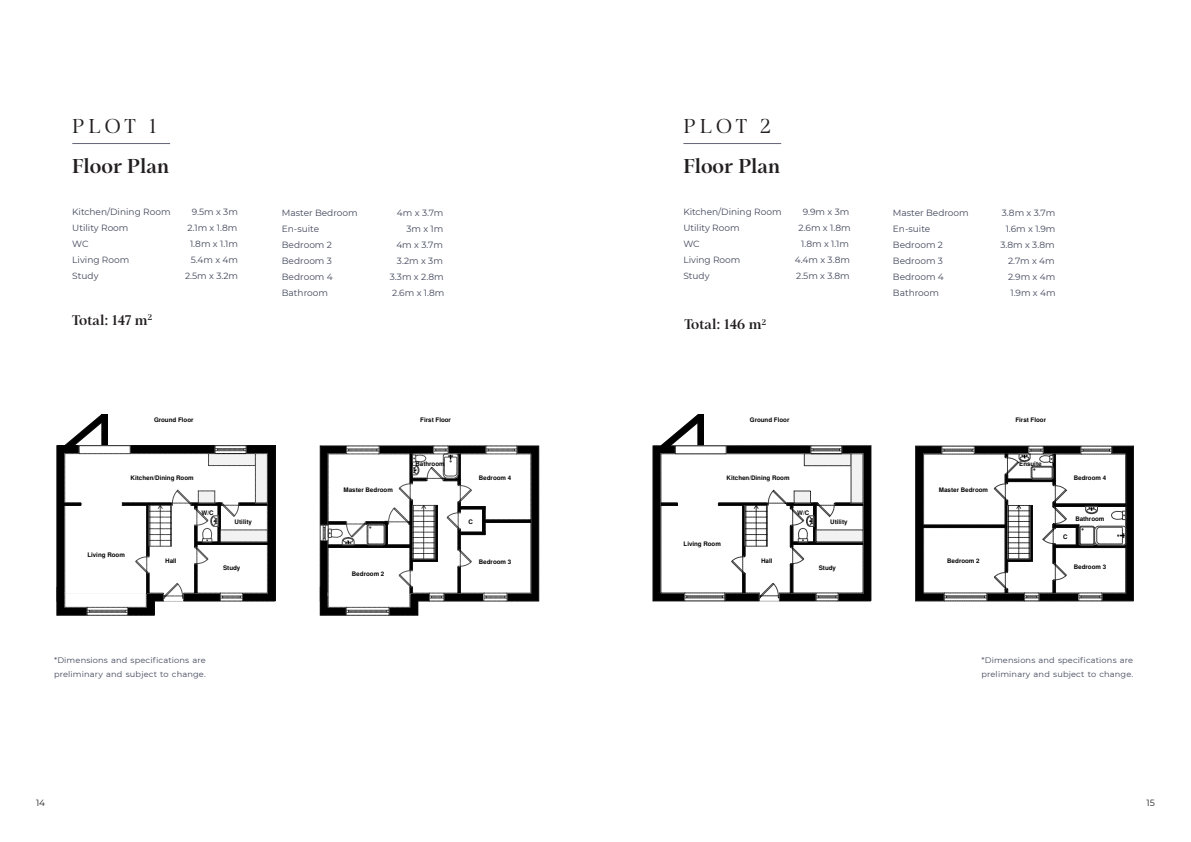
<style>
.page{position:relative;width:1191px;height:842px;background:#fff}
.page>*{position:absolute;margin:0;border:0;box-sizing:border-box;transform-origin:0 0}
.t1{font:600 20px "Mauren";color:#231f20}
.t2{font:20px "Mauren";letter-spacing:.2em;color:#231f20}
.t3{font:600 14px "Mauren";color:#231f20}
.t4{font:9px "Montserrat";color:#40465a}
.t5{font:9px "Montserrat";color:#231f20}
.t6{font:8px "Montserrat";letter-spacing:.015em;color:#40465a}
.t7{font:700 6.2px "Free Sans";color:#000}
</style>
<div class="page">
<svg style="left:56px;top:414px;width:484px;height:202px"></svg>
<svg style="left:652px;top:414px;width:482px;height:188px"></svg>
<hr style="left:72px;top:143px;width:98px;height:1px;background:#636577">
<hr style="left:683px;top:143px;width:98px;height:1px;background:#636577">
<p class="t2" style="left:72px;top:114px;width:86px">PLOT 1</p>
<p class="t1" style="left:72px;top:154px;width:98px">Floor Plan</p>
<p class="t4" style="left:72px;top:206px;width:100px">Kitchen/Dining Room</p>
<p class="t4" style="left:192px;top:206px;width:48px">9.5m x 3m</p>
<p class="t4" style="left:72px;top:222px;width:58px">Utility Room</p>
<p class="t4" style="left:187px;top:222px;width:51px">2.1m x 1.8m</p>
<p class="t4" style="left:72px;top:238px;width:18px">WC</p>
<p class="t4" style="left:190px;top:238px;width:49px">1.8m x 1.1m</p>
<p class="t4" style="left:72px;top:254px;width:59px">Living Room</p>
<p class="t4" style="left:191px;top:254px;width:49px">5.4m x 4m</p>
<p class="t4" style="left:72px;top:270px;width:28px">Study</p>
<p class="t4" style="left:185px;top:270px;width:55px">2.5m x 3.2m</p>
<p class="t4" style="left:282px;top:206px;width:77px">Master Bedroom</p>
<p class="t4" style="left:397px;top:206px;width:48px">4m x 3.7m</p>
<p class="t4" style="left:282px;top:222px;width:39px">En-suite</p>
<p class="t4" style="left:406px;top:222px;width:38px">3m x 1m</p>
<p class="t4" style="left:282px;top:238px;width:52px">Bedroom 2</p>
<p class="t4" style="left:396px;top:238px;width:48px">4m x 3.7m</p>
<p class="t4" style="left:282px;top:254px;width:52px">Bedroom 3</p>
<p class="t4" style="left:397px;top:254px;width:47px">3.2m x 3m</p>
<p class="t4" style="left:282px;top:270px;width:52px">Bedroom 4</p>
<p class="t4" style="left:390px;top:270px;width:55px">3.3m x 2.8m</p>
<p class="t4" style="left:282px;top:286px;width:48px">Bathroom</p>
<p class="t4" style="left:392px;top:286px;width:54px">2.6m x 1.8m</p>
<p class="t2" style="left:683px;top:114px;width:89px">PLOT 2</p>
<p class="t1" style="left:683px;top:154px;width:98px">Floor Plan</p>
<p class="t4" style="left:683px;top:206px;width:100px">Kitchen/Dining Room</p>
<p class="t4" style="left:803px;top:206px;width:48px">9.9m x 3m</p>
<p class="t4" style="left:683px;top:222px;width:58px">Utility Room</p>
<p class="t4" style="left:798px;top:222px;width:54px">2.6m x 1.8m</p>
<p class="t4" style="left:683px;top:238px;width:18px">WC</p>
<p class="t4" style="left:801px;top:238px;width:49px">1.8m x 1.1m</p>
<p class="t4" style="left:683px;top:254px;width:59px">Living Room</p>
<p class="t4" style="left:794px;top:254px;width:57px">4.4m x 3.8m</p>
<p class="t4" style="left:683px;top:270px;width:28px">Study</p>
<p class="t4" style="left:796px;top:270px;width:55px">2.5m x 3.8m</p>
<p class="t4" style="left:893px;top:206px;width:77px">Master Bedroom</p>
<p class="t4" style="left:1001px;top:206px;width:55px">3.8m x 3.7m</p>
<p class="t4" style="left:893px;top:222px;width:39px">En-suite</p>
<p class="t4" style="left:1005px;top:222px;width:51px">1.6m x 1.9m</p>
<p class="t4" style="left:893px;top:238px;width:52px">Bedroom 2</p>
<p class="t4" style="left:1000px;top:238px;width:56px">3.8m x 3.8m</p>
<p class="t4" style="left:893px;top:254px;width:52px">Bedroom 3</p>
<p class="t4" style="left:1008px;top:254px;width:48px">2.7m x 4m</p>
<p class="t4" style="left:893px;top:270px;width:52px">Bedroom 4</p>
<p class="t4" style="left:1008px;top:270px;width:49px">2.9m x 4m</p>
<p class="t4" style="left:893px;top:286px;width:48px">Bathroom</p>
<p class="t4" style="left:1010px;top:286px;width:47px">1.9m x 4m</p>
<p class="t3" style="left:72px;top:312px;width:81px">Total: 147 m<sup>2</sup></p>
<p class="t3" style="left:684px;top:316px;width:83px">Total: 146 m<sup>2</sup></p>
<p class="t7" style="left:154px;top:415px;width:41px">Ground Floor</p>
<p class="t7" style="left:420px;top:415px;width:32px">First Floor</p>
<p class="t7" style="left:750px;top:416px;width:41px">Ground Floor</p>
<p class="t7" style="left:1015px;top:416px;width:32px">First Floor</p>
<p class="t7" style="left:415px;top:459px;width:31px">Bathroom</p>
<p class="t7" style="left:1019px;top:459px;width:24px">Ensuite</p>
<p class="t7" style="left:131px;top:473px;width:65px">Kitchen/Dining Room</p>
<p class="t7" style="left:479px;top:473px;width:34px">Bedroom 4</p>
<p class="t7" style="left:726px;top:473px;width:64px">Kitchen/Dining Room</p>
<p class="t7" style="left:1073px;top:473px;width:34px">Bedroom 4</p>
<p class="t7" style="left:343px;top:485px;width:51px">Master Bedroom</p>
<p class="t7" style="left:938px;top:485px;width:51px">Master Bedroom</p>
<p class="t7" style="left:201px;top:508px;width:14px">W/C</p>
<p class="t7" style="left:235px;top:518px;width:19px">Utility</p>
<p class="t7" style="left:468px;top:517px;width:6px">C</p>
<p class="t7" style="left:797px;top:508px;width:14px">W/C</p>
<p class="t7" style="left:830px;top:518px;width:19px">Utility</p>
<p class="t7" style="left:1075px;top:514px;width:31px">Bathroom</p>
<p class="t7" style="left:1063px;top:532px;width:6px">C</p>
<p class="t7" style="left:683px;top:539px;width:39px">Living Room</p>
<p class="t7" style="left:87px;top:551px;width:39px">Living Room</p>
<p class="t7" style="left:165px;top:557px;width:13px">Hall</p>
<p class="t7" style="left:223px;top:564px;width:19px">Study</p>
<p class="t7" style="left:352px;top:570px;width:34px">Bedroom 2</p>
<p class="t7" style="left:479px;top:557px;width:34px">Bedroom 3</p>
<p class="t7" style="left:761px;top:557px;width:13px">Hall</p>
<p class="t7" style="left:818px;top:563px;width:19px">Study</p>
<p class="t7" style="left:947px;top:557px;width:34px">Bedroom 2</p>
<p class="t7" style="left:1073px;top:563px;width:34px">Bedroom 3</p>
<p class="t6" style="left:54px;top:654px;width:153px">*Dimensions and specifications are</p>
<p class="t6" style="left:54px;top:668px;width:153px">preliminary and subject to change.</p>
<p class="t6" style="left:981px;top:654px;width:153px">*Dimensions and specifications are</p>
<p class="t6" style="left:981px;top:668px;width:153px">preliminary and subject to change.</p>
<p class="t5" style="left:36px;top:797px;width:11px">14</p>
<p class="t5" style="left:1146px;top:797px;width:10px">15</p>
</div>
